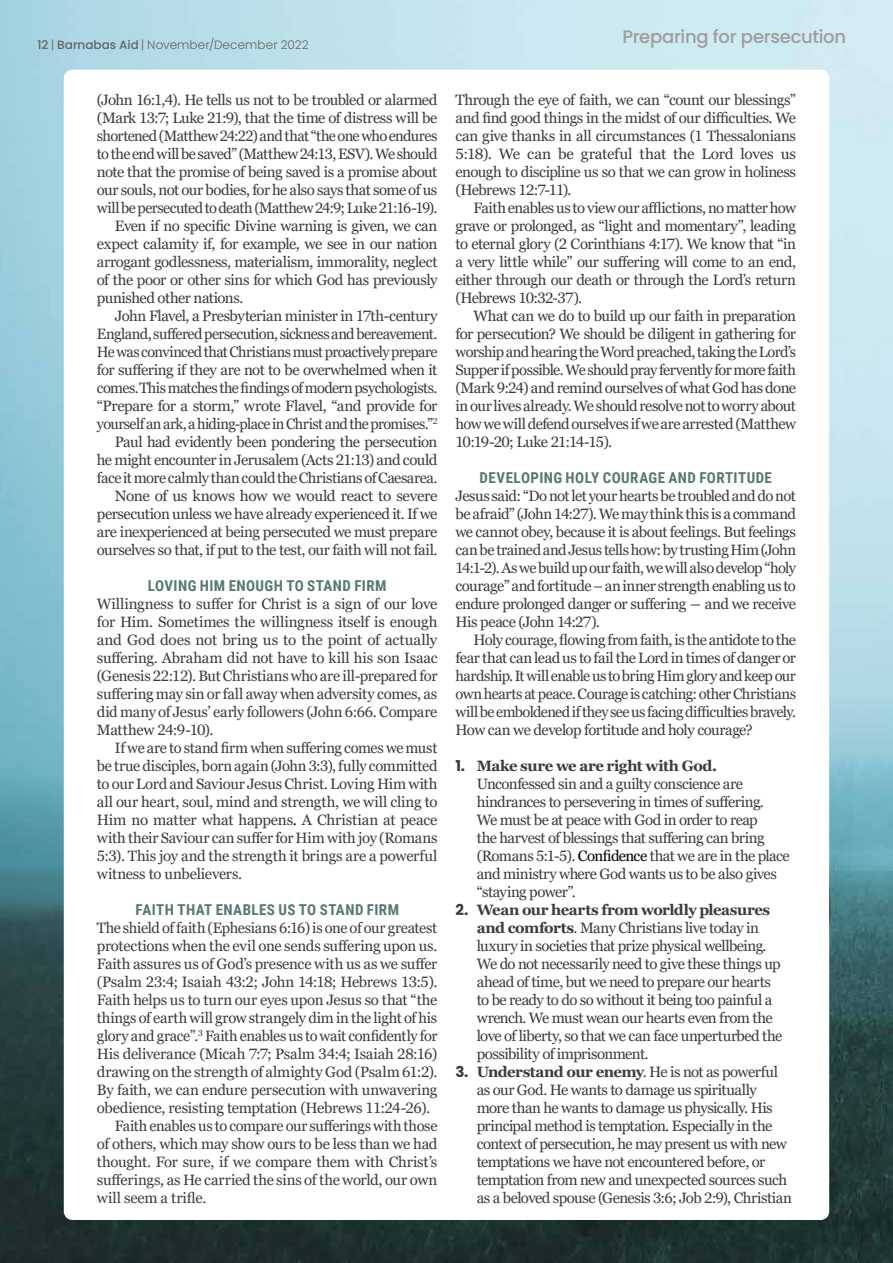
<style>
.page{position:relative;width:893px;height:1263px;background:#fff}
.page>*{position:absolute;margin:0;border:0;box-sizing:border-box;transform-origin:0 0}
.t1{font:500 18px "Poppins";letter-spacing:-.015em;color:#9d9d9c}
.t2{font:15px/18px "Georgia Pro";letter-spacing:-.03em;color:#3c3c3b;text-align:justify}
.t3{font:15px "Georgia Pro";letter-spacing:-.01em;color:#3c3c3b}
.t4{font:700 15px "Roboto Condensed";letter-spacing:.025em;color:#577874}
.t5{font:15px "Georgia Pro";color:#3c3c3b}
.t6{font:300 12px "Poppins";letter-spacing:.01em;color:#646363}
.s1{font-weight:500}
.s2{color:#000}
.s3{font-family:"Poppins";font-weight:700}
.s4{font-weight:700}
</style>
<div class="page">
<img style="left:0;top:0;width:893px;height:1263px">
<div style="left:64px;top:70px;width:765px;height:1150px;background:#fff;border-radius:9px"></div>
<p class="t6" style="left:37px;top:38px;width:273px"><span class="s1">12</span> | <span class="s1">Barnabas Aid</span> | November/December 2022</p>
<p class="t1" style="left:623px;top:27px;width:225px">Preparing for persecution</p>
<p class="t2" style="left:97px;top:91px;width:342px">(John 16:1,4). He tells us not to be troubled or alarmed</p>
<p class="t2" style="left:97px;top:109px;width:342px">(Mark 13:7; Luke 21:9), that the time of distress will be</p>
<p class="t2" style="left:97px;top:127px;width:342px">shortened (Matthew 24:22) and that “the one who endures</p>
<p class="t2" style="left:97px;top:145px;width:342px">to the end will be saved” (Matthew 24:13, ESV). We should</p>
<p class="t2" style="left:97px;top:163px;width:342px">note that the promise of being saved is a promise about</p>
<p class="t2" style="left:97px;top:181px;width:342px">our souls, not our bodies, for he also says that some of us</p>
<p class="t2" style="left:97px;top:199px;width:342px">will be persecuted to death (Matthew 24:9; Luke 21:16-19).</p>
<p class="t2" style="left:115px;top:217px;width:324px">Even if no specific Divine warning is given, we can</p>
<p class="t2" style="left:97px;top:235px;width:342px">expect calamity if, for example, we see in our nation</p>
<p class="t2" style="left:97px;top:253px;width:342px">arrogant godlessness, materialism, immorality, neglect</p>
<p class="t2" style="left:97px;top:271px;width:342px">of the poor or other sins for which God has previously</p>
<p class="t2" style="left:97px;top:289px;width:148px">punished other nations.</p>
<p class="t2" style="left:115px;top:307px;width:324px">John Flavel, a Presbyterian minister in 17th-century</p>
<p class="t2" style="left:97px;top:325px;width:342px">England, suffered persecution, sickness and bereavement.</p>
<p class="t2" style="left:97px;top:343px;width:342px">He was convinced that Christians must proactively prepare</p>
<p class="t2" style="left:97px;top:361px;width:342px">for suffering if they are not to be overwhelmed when it</p>
<p class="t2" style="left:97px;top:379px;width:342px">comes.This matches the findings of modern psychologists.</p>
<p class="t2" style="left:97px;top:397px;width:342px">“Prepare for a storm,” wrote Flavel, “and provide for</p>
<p class="t2" style="left:97px;top:415px;width:342px">yourself an ark, a hiding-place in Christ and the promises.”<sup>2</sup></p>
<p class="t2" style="left:115px;top:433px;width:324px">Paul had evidently been pondering the persecution</p>
<p class="t2" style="left:97px;top:451px;width:342px">he might encounter in Jerusalem (Acts 21:13) and could</p>
<p class="t2" style="left:97px;top:469px;width:342px">face it more calmly than could the Christians of Caesarea.</p>
<p class="t2" style="left:115px;top:487px;width:324px">None of us knows how we would react to severe</p>
<p class="t2" style="left:97px;top:505px;width:342px">persecution unless we have already experienced it. If we</p>
<p class="t2" style="left:97px;top:523px;width:342px">are inexperienced at being persecuted we must prepare</p>
<p class="t2" style="left:97px;top:541px;width:342px">ourselves so that, if put to the test, our faith will not fail.</p>
<p class="t4" style="left:148px;top:575px;width:240px">LOVING HIM ENOUGH TO STAND FIRM</p>
<p class="t2" style="left:97px;top:595px;width:342px">Willingness to suffer for Christ is a sign of our love for Him. Sometimes the willingness itself is enough and God does not bring us to the point of actually suffering. Abraham did not have to kill his son Isaac (Genesis 22:12). But Christians who are ill-prepared for suffering may sin or fall away when adversity comes, as did many of Jesus’ early followers (John 6:66. Compare Matthew 24:9-10).</p>
<p class="t2" style="left:97px;top:739px;width:342px;text-indent:18px">If we are to stand firm when suffering comes we must be true disciples, born again (John 3:3), fully committed to our Lord and Saviour Jesus Christ. Loving Him with all our heart, soul, mind and strength, we will cling to Him no matter what happens<span class="s2">.</span> A Christian at peace with their Saviour can suffer for Him with joy (Romans 5:3). This joy and the strength it brings are a powerful witness to unbelievers.</p>
<p class="t4" style="left:135px;top:899px;width:265px">FAITH THAT ENABLES US TO STAND FIRM</p>
<p class="t2" style="left:97px;top:919px;width:342px">The shield of faith (Ephesians 6:16) is one of our greatest</p>
<p class="t2" style="left:97px;top:937px;width:342px">protections when the evil one sends suffering upon us.</p>
<p class="t3" style="left:97px;top:955px;width:342px">Faith assures us of God’s presence with us as we suffer</p>
<p class="t2" style="left:97px;top:973px;width:342px">(Psalm 23:4; Isaiah 43:2; John 14:18; Hebrews 13:5).</p>
<p class="t2" style="left:97px;top:991px;width:342px">Faith helps us to turn our eyes upon Jesus so that “the</p>
<p class="t3" style="left:97px;top:1009px;width:342px">things of earth will grow strangely dim in the light of his</p>
<p class="t2" style="left:97px;top:1027px;width:342px">glory and grace”.<sup>3</sup> Faith enables us to wait confidently for</p>
<p class="t2" style="left:97px;top:1045px;width:342px">His deliverance (Micah 7:7; Psalm 34:4; Isaiah 28:16)</p>
<p class="t3" style="left:97px;top:1063px;width:342px">drawing on the strength of almighty God (Psalm 61:2).</p>
<p class="t2" style="left:97px;top:1081px;width:342px">By faith, we can endure persecution with unwavering</p>
<p class="t2" style="left:97px;top:1099px;width:335px">obedience, resisting temptation (Hebrews 11:24-26).</p>
<p class="t2" style="left:115px;top:1117px;width:324px">Faith enables us to compare our sufferings with those</p>
<p class="t2" style="left:97px;top:1135px;width:342px">of others, which may show ours to be less than we had</p>
<p class="t2" style="left:97px;top:1153px;width:342px">thought. For sure, if we compare them with Christ’s</p>
<p class="t3" style="left:97px;top:1171px;width:342px">sufferings, as He carried the sins of the world, our own</p>
<p class="t5" style="left:97px;top:1189px;width:111px">will seem a trifle.</p>
<p class="t2" style="left:455px;top:91px;width:342px">Through the eye of faith, we can “count our blessings” and find good things in the midst of our difficulties. We can give thanks in all circumstances (1 Thessalonians 5:18). We can be grateful that the Lord loves us enough to discipline us so that we can grow in holiness (Hebrews 12:7-11).</p>
<p class="t2" style="left:455px;top:199px;width:342px;text-indent:18px">Faith enables us to view our afflictions, no matter how grave or prolonged, as “light and momentary”, leading to eternal glory (2 Corinthians 4:17). We know that “in a very little while” our suffering will come to an end, either through our death or through the Lord’s return (Hebrews 10:32-37).</p>
<p class="t2" style="left:455px;top:307px;width:342px;text-indent:18px">What can we do to build up our faith in preparation for persecution? We should be diligent in gathering for worship and hearing the Word preached, taking the Lord’s Supper if possible. We should pray fervently for more faith (Mark 9:24) and remind ourselves of what God has done in our lives already. We should resolve not to worry about how we will defend ourselves if we are arrested (Matthew 10:19-20; Luke 21:14-15).</p>
<p class="t4" style="left:480px;top:467px;width:294px">DEVELOPING HOLY COURAGE AND FORTITUDE</p>
<p class="t2" style="left:455px;top:487px;width:342px">Jesus said: “Do not let your hearts be troubled and do not be afraid” (John 14:27). We may think this is a command we cannot obey, because it is about feelings. But feelings can be trained and Jesus tells how: by trusting Him (John 14:1-2). As we build up our faith, we will also develop “holy courage” and fortitude – an inner strength enabling us to endure prolonged danger or suffering ― and we receive His peace (John 14:27).</p>
<p class="t2" style="left:455px;top:631px;width:342px;text-indent:18px">Holy courage, flowing from faith, is the antidote to the fear that can lead us to fail the Lord in times of danger or hardship. It will enable us to bring Him glory and keep our own hearts at peace. Courage is catching: other Christians will be emboldened if they see us facing difficulties bravely.<br>How can we develop fortitude and holy courage?</p>
<p class="t2" style="left:477px;top:757px;width:315px;text-align:left;text-indent:-21px"><span class="s3">1.</span> <span class="s4">Make sure we are right with God.<br></span>Unconfessed sin and a guilty conscience are hindrances to persevering in times of suffering.<br>We must be at peace with God in order to reap<br>the harvest of blessings that suffering can bring (Romans 5:1-5). <span class="s2">Confidence</span> that we are in the place and ministry where God wants us to be also gives “staying power”.</p>
<p class="t2" style="left:477px;top:901px;width:307px;text-align:left;text-indent:-21px"><span class="s3">2.</span> <span class="s4">Wean our hearts from worldly pleasures and comforts</span>. Many Christians live today in luxury in societies that prize physical wellbeing.<br>We do not necessarily need to give these things up ahead of time, but we need to prepare our hearts to be ready to do so without it being too painful a wrench. We must wean our hearts even from the love of liberty, so that we can face unperturbed the possibility of imprisonment.</p>
<p class="t2" style="left:477px;top:1063px;width:317px;text-align:left;text-indent:-21px"><span class="s3">3.</span> <span class="s4">Understand our enemy</span>. He is not as powerful as our God. He wants to damage us spiritually more than he wants to damage us physically. His principal method is temptation. Especially in the context of persecution, he may present us with new temptations we have not encountered before, or temptation from new and unexpected sources such as a beloved spouse (Genesis 3:6; Job 2:9), Christian</p>
</div>
